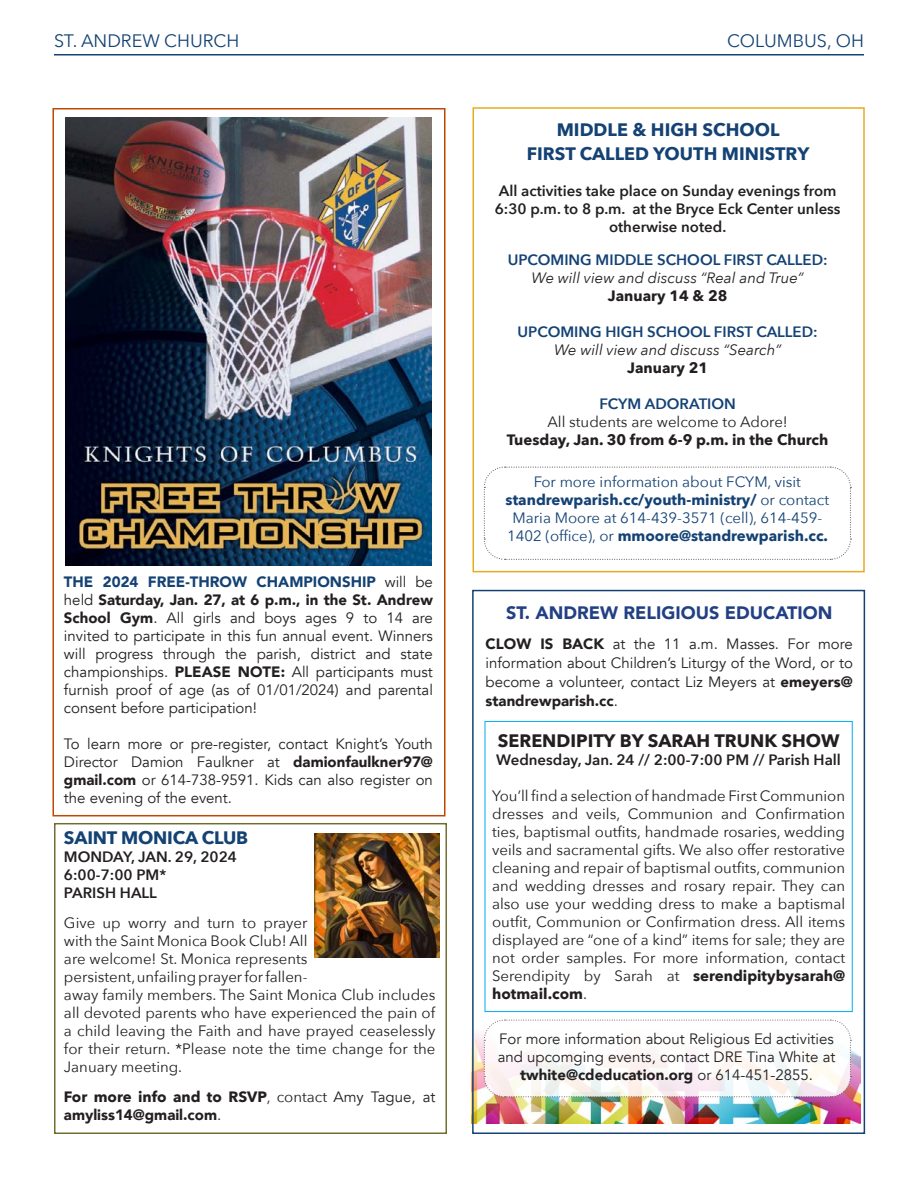
<style>
.page{position:relative;width:918px;height:1188px;background:#fff}
.page>*{position:absolute;margin:0;border:0;box-sizing:border-box;transform-origin:0 0}
.t1{font:700 18px "Avenir Next";color:#144274}
.t2{font:900 18px "Avenir";color:#224083}
.t3{font:700 18px "Avenir Next";color:#231f20}
.t4{font:18px "Avenir Next";color:#144274}
.t5{font:15px/18px "Avenir Next";color:#231f20}
.t6{font:15px/18px "Avenir";color:#231f20;text-align:justify}
.t7{font:600 15px/18px "Avenir Next";color:#231f20;text-align:center}
.t8{font:15px/18px "Avenir Next";color:#144274;text-align:center}
.t9{font:700 15px/18px "Avenir Next";color:#231f20}
.t10{font:600 15px "Avenir Next";color:#144274}
.t11{font:italic 15px "Avenir Next";color:#231f20}
.s1{font-weight:900;color:#144274}
.s2{font-weight:900}
.s3{font-weight:400}
.s4{font-family:"Avenir";font-weight:400}
.s5{font-family:"Avenir";font-weight:900}
.s6{font-weight:700}
</style>
<div class="page">
<hr style="left:54px;top:54px;width:810px;height:2px;background:#144274">
<img style="left:475px;top:942px;width:386px;height:181px">
<div style="left:472px;top:590px;width:393px;height:544px;border:2px solid #144274"></div>
<svg style="left:483px;top:1019px;width:369px;height:79px"></svg>
<svg style="left:483px;top:466px;width:369px;height:94px"></svg>
<div style="left:472px;top:107px;width:393px;height:465px;border:2px solid #eaaa20"></div>
<div style="left:54px;top:823px;width:393px;height:311px;border:2px solid #716f30"></div>
<img style="left:314px;top:833px;width:125px;height:125px">
<img style="left:66px;top:118px;width:365px;height:447px">
<div style="left:52px;top:108px;width:394px;height:708px;border:2px solid #c14600"></div>
<div style="left:485px;top:721px;width:368px;height:291px;border:1px solid #00aeef"></div>
<p class="t4" style="left:54px;top:25px;width:187px">ST. ANDREW CHURCH</p>
<p class="t4" style="left:727px;top:26px;width:138px">COLUMBUS, OH</p>
<p class="t1" style="left:557px;top:114px;width:224px">MIDDLE &amp; HIGH SCHOOL</p>
<p class="t1" style="left:527px;top:138px;width:284px">FIRST CALLED YOUTH MINISTRY</p>
<p class="t7" style="left:495px;top:182px;width:347px">All activities take place on Sunday evenings from<br>6:30 p.m. to 8 p.m. at the Bryce Eck Center unless otherwise noted.</p>
<p class="t10" style="left:508px;top:247px;width:321px">UPCOMING MIDDLE SCHOOL FIRST CALLED:</p>
<p class="t11" style="left:532px;top:266px;width:274px">We will view and discuss “Real and True”</p>
<p class="t9" style="left:608px;top:287px;width:121px">January 14 &amp; 28</p>
<p class="t10" style="left:518px;top:319px;width:302px">UPCOMING HIGH SCHOOL FIRST CALLED:</p>
<p class="t11" style="left:554px;top:338px;width:228px">We will view and discuss “Search”</p>
<p class="t9" style="left:627px;top:359px;width:82px">January 21</p>
<p class="t10" style="left:599px;top:391px;width:138px">FCYM ADORATION</p>
<p class="t5" style="left:547px;top:413px;width:242px">All students are welcome to Adore!</p>
<p class="t9" style="left:507px;top:431px;width:323px">Tuesday, Jan. 30 from 6-9 p.m. in the Church</p>
<p class="t6" style="left:64px;top:574px;width:370px"><span class="s1">THE 2024 FREE-THROW CHAMPIONSHIP</span> will be held <span class="s2">Saturday, Jan. 27, at 6 p.m., in the St. Andrew School Gym</span>. All girls and boys ages 9 to 14 are invited to participate in this fun annual event. Winners will progress through the parish, district and state championships. <span class="s2">PLEASE NOTE:</span> All participants must furnish proof of age (as of 01/01/2024) and parental consent before participation!</p>
<p class="t6" style="left:64px;top:736px;width:370px">To learn more or pre-register, contact Knight’s Youth Director Damion Faulkner at <span class="s2">damionfaulkner97@ gmail.com</span> or 614-738-9591. Kids can also register on the evening of the event.</p>
<p class="t1" style="left:64px;top:822px;width:186px">SAINT MONICA CLUB</p>
<p class="t7" style="left:64px;top:847px;width:175px">MONDAY, JAN. 29, 2024</p>
<p class="t7" style="left:64px;top:865px;width:104px">6:00-7:00 PM*</p>
<p class="t7" style="left:64px;top:883px;width:94px">PARISH HALL</p>
<p class="t5" style="left:64px;top:913px;width:373px">Give up worry and turn to prayer<br>with the Saint Monica Book Club! All<br>are welcome! St. Monica represents<br>persistent, unfailing prayer for fallen-<br>away family members. The Saint Monica Club includes all devoted parents who have experienced the pain of a child leaving the Faith and have prayed ceaselessly for their return. *Please note the time change for the January meeting.</p>
<p class="t9" style="left:64px;top:1087px;width:373px">For more info and to RSVP<span class="s3">, contact</span> <span class="s4">Amy Tague, at </span><span class="s5">amyliss14@gmail.com</span><span class="s4">.</span></p>
<p class="t8" style="left:506px;top:472px;width:325px">For more information about FCYM, visit <span class="s6">standrewparish.cc/youth-ministry/</span> or contact Maria Moore at 614-439-3571 (cell), 614-459- 1402 (office), or <span class="s6">mmoore@standrewparish.cc.</span></p>
<p class="t2" style="left:506px;top:597px;width:328px">ST. ANDREW RELIGIOUS EDUCATION</p>
<p class="t6" style="left:486px;top:635px;width:369px;line-height:18.8px"><span class="s2">CLOW IS BACK</span> at the 11 a.m. Masses. For more information about Children’s Liturgy of the Word, or to become a volunteer, contact Liz Meyers at <span class="s2">emeyers@ standrewparish.cc</span>.</p>
<p class="t3" style="left:498px;top:725px;width:343px">SERENDIPITY BY SARAH TRUNK SHOW</p>
<p class="t7" style="left:496px;top:750px;width:346px">Wednesday, Jan. 24 // 2:00-7:00 PM // Parish Hall</p>
<p class="t5" style="left:492px;top:786px;width:355px;text-align:justify">You’ll find a selection of handmade First Communion dresses and veils, Communion and Confirmation ties, baptismal outfits, handmade rosaries, wedding veils and sacramental gifts. We also offer restorative cleaning and repair of baptismal outfits, communion and wedding dresses and rosary repair. They can also use your wedding dress to make a baptismal outfit, Communion or Confirmation dress. All items displayed are “one of a kind” items for sale; they are not order samples. For more information, contact Serendipity by Sarah at <span class="s6">serendipitybysarah@ hotmail.com</span>.</p>
<p class="t6" style="left:498px;top:1030px;width:339px;text-align:center">For more information about Religious Ed activities and upcomging events, contact DRE Tina White at <span class="s2">twhite@cdeducation.org</span> or 614-451-2855.</p>
</div>
